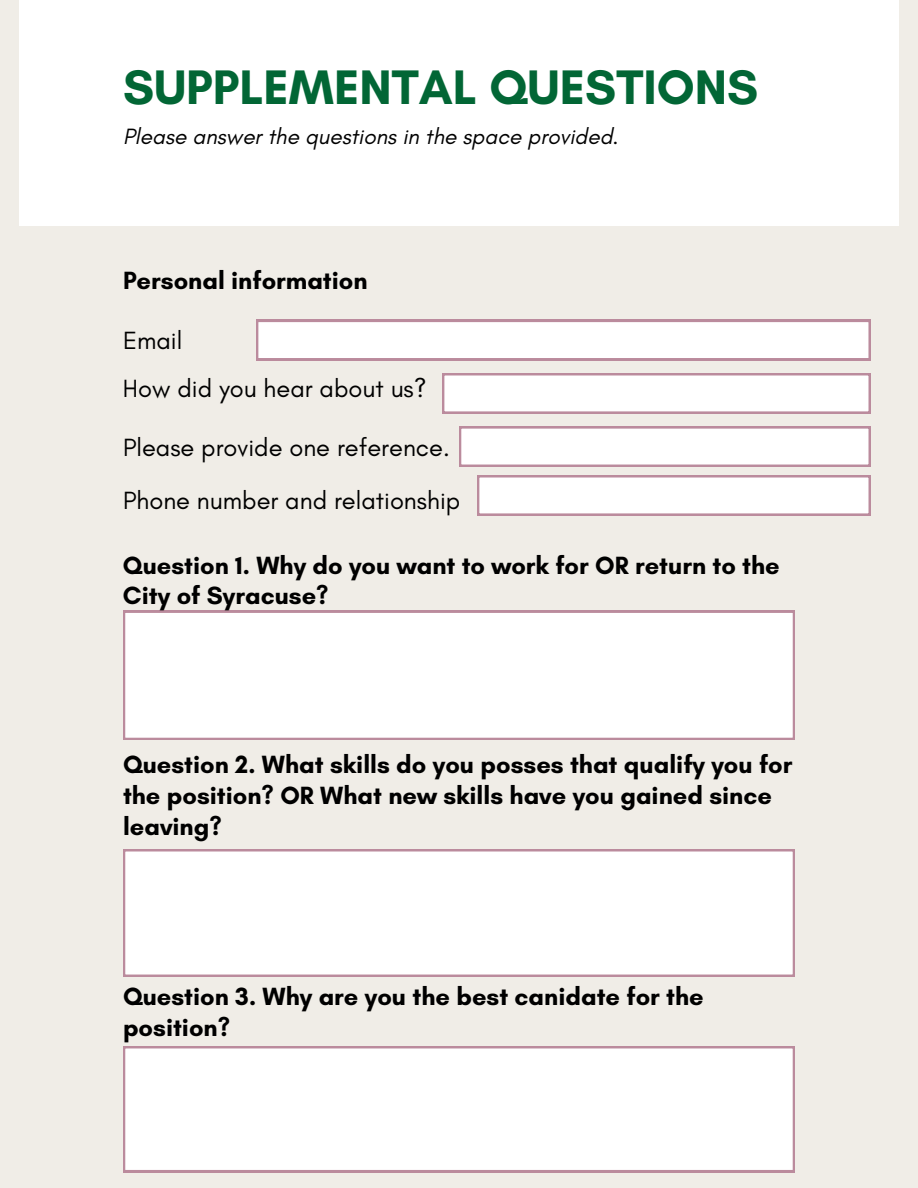
<style>
.page{position:relative;width:918px;height:1188px;background:#f0ede7}
.page>*{position:absolute;margin:0;border:0;box-sizing:border-box;transform-origin:0 0}
.t1{font:700 49.35px "Glacial Indifference";color:#026635}
.t2{font:700 25.35px/30.8px "Glacial Indifference";color:#000}
.t3{font:25.35px "Glacial Indifference";color:#000}
.t4{font:italic 22.65px "Glacial Indifference";color:#000}
</style>
<div class="page">
<svg style="left:256px;top:320px;width:614px;height:40px"></svg>
<svg style="left:442px;top:373px;width:429px;height:41px"></svg>
<svg style="left:459px;top:426px;width:412px;height:41px"></svg>
<svg style="left:477px;top:475px;width:394px;height:41px"></svg>
<div style="left:123px;top:611px;width:672px;height:129px;background:#fff"></div>
<div style="left:123px;top:849px;width:672px;height:127px;background:#fff"></div>
<div style="left:123px;top:1046px;width:672px;height:126px;background:#fff"></div>
<div style="left:19px;top:0;width:880px;height:226px;background:#fff"></div>
<p class="t1" style="left:123px;top:57px;width:637px">SUPPLEMENTAL QUESTIONS</p>
<p class="t4" style="left:123px;top:123px;width:497px">Please answer the questions in the space provided.</p>
<p class="t2" style="left:123px;top:265px;width:246px">Personal information</p>
<p class="t3" style="left:123px;top:325px;width:61px">Email</p>
<p class="t3" style="left:123px;top:373px;width:305px">How did you hear about us?</p>
<p class="t3" style="left:123px;top:432px;width:328px">Please provide one reference.</p>
<p class="t3" style="left:123px;top:485px;width:339px">Phone number and relationship</p>
<p class="t2" style="left:123px;top:550px;width:658px">Question 1. Why do you want to work for OR return to the<br>City of Syracuse?</p>
<p class="t2" style="left:123px;top:749px;width:671px">Question 2. What skills do you posses that qualify you for the position? OR What new skills have you gained since leaving?</p>
<p class="t2" style="left:123px;top:981px;width:582px">Question 3. Why are you the best canidate for the position?</p>
</div>
